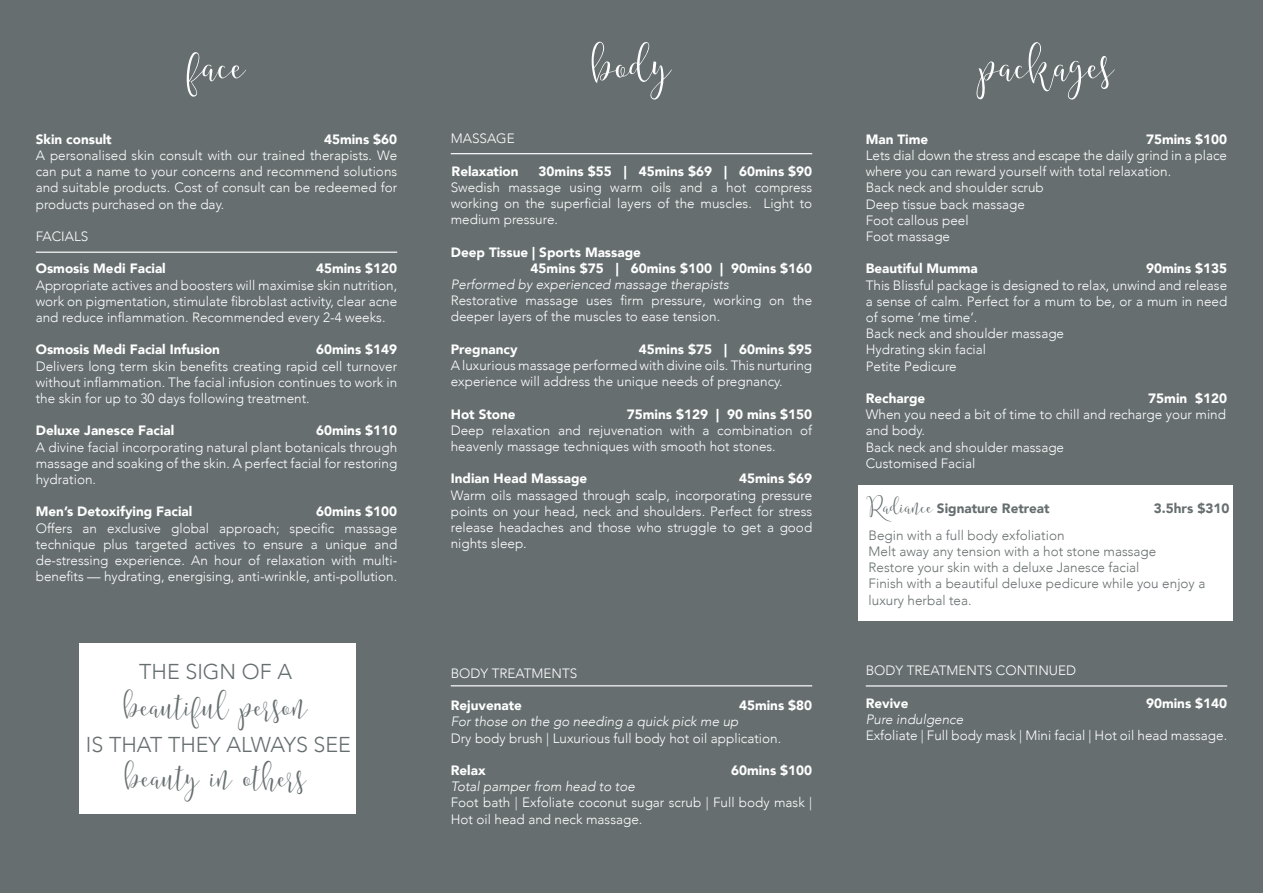
<style>
.page{position:relative;width:1263px;height:893px;background:#666e6f}
.page>*{position:absolute;margin:0;border:0;box-sizing:border-box;transform-origin:0 0}
.t1{font:60px "Amberlight";color:#fff}
.t2{font:42.9px "Amberlight";color:#666e6f}
.t3{font:300 21.45px "Avenir";color:#666e6f}
.t4{font:300 13.5px/16.2px "Avenir";color:#fff;text-align:justify}
.t5{font:900 13.5px/16.2px "Avenir";color:#fff}
.t6{font:300 13.5px/16.2px "Avenir";color:#666e6f}
.t7{font:italic 300 13.5px "Avenir";color:#fff}
.t8{font:900 13.5px "Avenir";color:#666e6f}
.s1{font-family:"Amberlight";font-weight:400;font-size:27px}
</style>
<div class="page">
<hr style="left:451px;top:685px;width:361px;height:1px;background:#fff">
<hr style="left:451px;top:153px;width:361px;height:1px;background:#fff">
<hr style="left:866px;top:685px;width:361px;height:2px;background:#fff">
<hr style="left:36px;top:252px;width:361px;height:1px;background:#fff">
<div style="left:859px;top:485px;width:374px;height:136px;background:#fff"></div>
<div style="left:79px;top:643px;width:277px;height:171px;background:#fff"></div>
<h1 class="t1" style="left:188px;top:23px;width:59px">face</h1>
<p class="t5" style="left:36px;top:131px;width:78px">Skin consult</p>
<p class="t5" style="left:324px;top:131px;width:75px">45mins $60</p>
<p class="t4" style="left:36px;top:147px;width:363px">A personalised skin consult with our trained therapists. We can put a name to your concerns and recommend solutions and suitable products. Cost of consult can be redeemed for products purchased on the day.</p>
<p class="t4" style="left:36px;top:228px;width:54px">FACIALS</p>
<p class="t5" style="left:36px;top:260px;width:132px">Osmosis Medi Facial</p>
<p class="t5" style="left:316px;top:260px;width:83px">45mins $120</p>
<p class="t4" style="left:36px;top:277px;width:363px">Appropriate actives and boosters will maximise skin nutrition, work on pigmentation, stimulate fibroblast activity, clear acne and reduce inflammation. Recommended every 2-4 weeks.</p>
<p class="t5" style="left:36px;top:341px;width:186px">Osmosis Medi Facial Infusion</p>
<p class="t5" style="left:316px;top:341px;width:83px">60mins $149</p>
<p class="t4" style="left:36px;top:358px;width:363px">Delivers long term skin benefits creating rapid cell turnover without inflammation. The facial infusion continues to work in the skin for up to 30 days following treatment.</p>
<p class="t5" style="left:36px;top:422px;width:140px">Deluxe Janesce Facial</p>
<p class="t5" style="left:316px;top:422px;width:83px">60mins $110</p>
<p class="t4" style="left:36px;top:439px;width:363px">A divine facial incorporating natural plant botanicals through massage and soaking of the skin. A perfect facial for restoring hydration.</p>
<p class="t5" style="left:36px;top:503px;width:158px">Men’s Detoxifying Facial</p>
<p class="t5" style="left:316px;top:503px;width:83px">60mins $100</p>
<p class="t4" style="left:36px;top:520px;width:363px">Offers an exclusive global approach; specific massage technique plus targeted actives to ensure a unique and de-stressing experience. An hour of relaxation with multi&shy;benefits — hydrating, energising, anti-wrinkle, anti-pollution.</p>
<h3 class="t3" style="left:139px;top:659px;width:15px">the</h3>
<h3 class="t3" style="left:185px;top:659px;width:13px">sign</h3>
<h3 class="t3" style="left:242px;top:659px;width:48px">of a</h3>
<h2 class="t2" style="left:124px;top:676px;width:185px">beautiful person</h2>
<h3 class="t3" style="left:86px;top:732px;width:38px">is that</h3>
<h3 class="t3" style="left:168px;top:732px;width:15px">they</h3>
<h3 class="t3" style="left:226px;top:732px;width:15px">always</h3>
<h3 class="t3" style="left:314px;top:732px;width:13px">see</h3>
<h2 class="t2" style="left:125px;top:747px;width:183px">beauty in others</h2>
<h1 class="t1" style="left:592px;top:23px;width:80px">body</h1>
<p class="t4" style="left:451px;top:130px;width:66px">MASSAGE</p>
<p class="t5" style="left:452px;top:162px;width:69px">Relaxation</p>
<p class="t5" style="left:539px;top:162px;width:275px">30mins $55 | 45mins $69 | 60mins $90</p>
<p class="t4" style="left:451px;top:179px;width:363px">Swedish massage using warm oils and a hot compress working on the superficial layers of the muscles. Light to medium pressure.</p>
<p class="t5" style="left:531px;top:243px;width:283px;text-indent:-80px">Deep Tissue | Sports Massage<br>45mins $75 | 60mins $100 | 90mins $160</p>
<p class="t7" style="left:451px;top:276px;width:280px">Performed by experienced massage therapists</p>
<p class="t4" style="left:451px;top:292px;width:363px">Restorative massage uses firm pressure, working on the deeper layers of the muscles to ease tension.</p>
<p class="t5" style="left:451px;top:341px;width:68px">Pregnancy</p>
<p class="t5" style="left:639px;top:341px;width:175px">45mins $75 | 60mins $95</p>
<p class="t4" style="left:451px;top:357px;width:363px">A luxurious massage performed with divine oils. This nurturing experience will address the unique needs of pregnancy.</p>
<p class="t5" style="left:451px;top:405px;width:66px">Hot Stone</p>
<p class="t5" style="left:627px;top:405px;width:187px">75mins $129 | 90 mins $150</p>
<p class="t4" style="left:451px;top:422px;width:363px">Deep relaxation and rejuvenation with a combination of heavenly massage techniques with smooth hot stones.</p>
<p class="t5" style="left:451px;top:470px;width:138px">Indian Head Massage</p>
<p class="t5" style="left:739px;top:470px;width:75px">45mins $69</p>
<p class="t4" style="left:451px;top:487px;width:363px">Warm oils massaged through scalp, incorporating pressure points on your head, neck and shoulders. Perfect for stress release headaches and those who struggle to get a good nights sleep.</p>
<p class="t4" style="left:451px;top:665px;width:128px">BODY TREATMENTS</p>
<p class="t5" style="left:451px;top:697px;width:73px">Rejuvenate</p>
<p class="t5" style="left:739px;top:697px;width:75px">45mins $80</p>
<p class="t7" style="left:451px;top:714px;width:289px">For those on the go needing a quick pick me up</p>
<p class="t4" style="left:451px;top:730px;width:332px">Dry body brush | Luxurious full body hot oil application.</p>
<p class="t5" style="left:451px;top:762px;width:36px">Relax</p>
<p class="t5" style="left:731px;top:762px;width:83px">60mins $100</p>
<p class="t7" style="left:451px;top:779px;width:186px">Total pamper from head to toe</p>
<p class="t4" style="left:451px;top:795px;width:363px">Foot bath | Exfoliate coconut sugar scrub | Full body mask |<br>Hot oil head and neck massage.</p>
<h1 class="t1" style="left:979px;top:23px;width:136px">packages</h1>
<p class="t5" style="left:866px;top:131px;width:64px">Man Time</p>
<p class="t5" style="left:1146px;top:131px;width:83px">75mins $100</p>
<p class="t4" style="left:866px;top:147px;width:363px;text-align:left">Lets dial down the stress and escape the daily grind in a place where you can reward yourself with total relaxation.<br>Back neck and shoulder scrub<br>Deep tissue back massage<br>Foot callous peel<br>Foot massage</p>
<p class="t5" style="left:866px;top:260px;width:113px">Beautiful Mumma</p>
<p class="t5" style="left:1146px;top:260px;width:83px">90mins $135</p>
<p class="t4" style="left:866px;top:277px;width:363px;text-align:left">This Blissful package is designed to relax, unwind and release a sense of calm. Perfect for a mum to be, or a mum in need of some ‘me time’.<br>Back neck and shoulder massage<br>Hydrating skin facial<br>Petite Pedicure</p>
<p class="t5" style="left:866px;top:390px;width:61px">Recharge</p>
<p class="t5" style="left:1148px;top:390px;width:80px">75min $120</p>
<p class="t4" style="left:866px;top:406px;width:362px;text-align:left">When you need a bit of time to chill and recharge your mind and body.<br>Back neck and shoulder massage<br>Customised Facial</p>
<p class="t8" style="left:869px;top:497px;width:183px"><span class="s1">Radiance</span> Signature Retreat</p>
<p class="t8" style="left:1154px;top:497px;width:77px">3.5hrs $310</p>
<p class="t6" style="left:869px;top:527px;width:338px">Begin with a full body exfoliation<br>Melt away any tension with a hot stone massage<br>Restore your skin with a deluxe Janesce facial<br>Finish with a beautiful deluxe pedicure while you enjoy a luxury herbal tea.</p>
<p class="t4" style="left:866px;top:663px;width:212px">BODY TREATMENTS CONTINUED</p>
<p class="t5" style="left:866px;top:695px;width:44px">Revive</p>
<p class="t5" style="left:1146px;top:695px;width:83px">90mins $140</p>
<p class="t7" style="left:866px;top:711px;width:99px">Pure indulgence</p>
<p class="t4" style="left:866px;top:727px;width:363px">Exfoliate | Full body mask | Mini facial | Hot oil head massage.</p>
</div>
